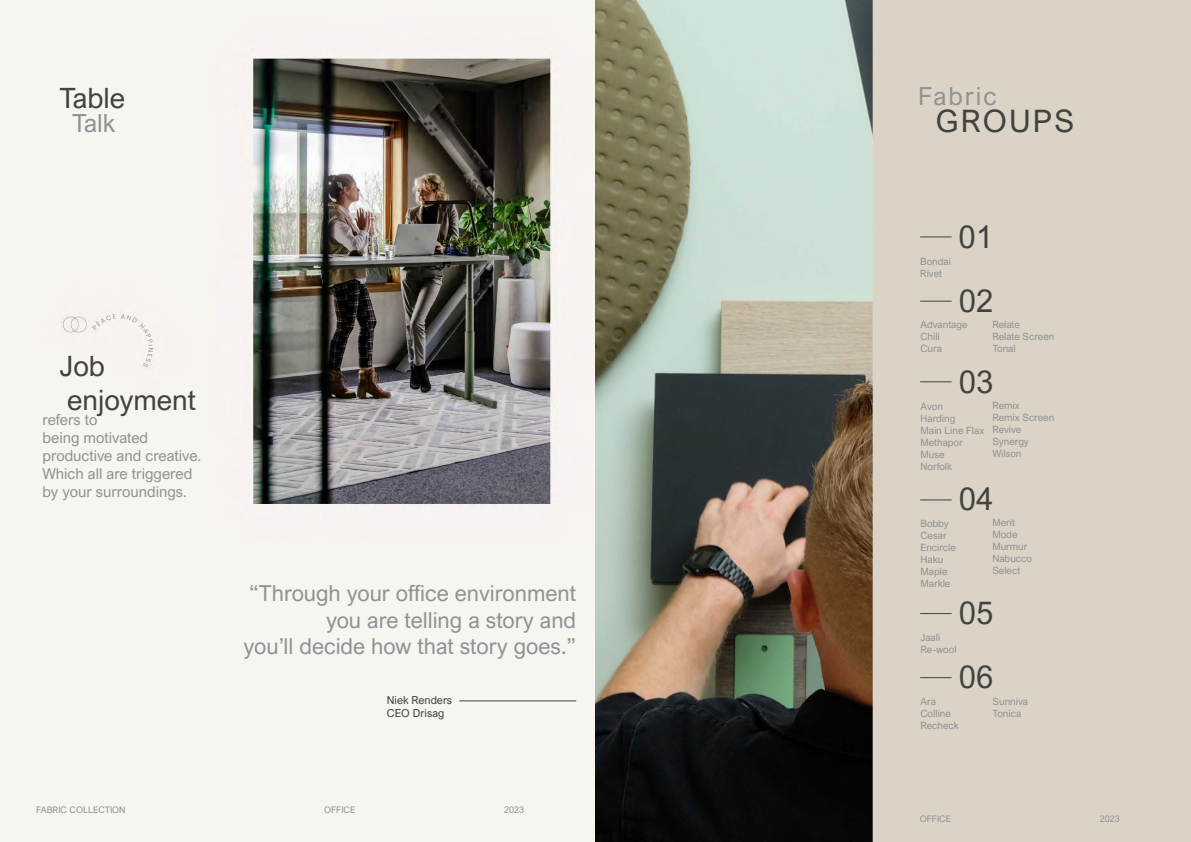
<style>
.page{position:relative;width:1191px;height:842px;background:#fff}
.page>*{position:absolute;margin:0;border:0;box-sizing:border-box;transform-origin:0 0}
.t1{font:31px "Arial Nova";color:#424241}
.t2{font:28px/33.6px "Arial Nova";color:#424241}
.t3{font:25px "Arial Nova";letter-spacing:.065em;color:#919293}
.t4{font:22px/26.4px "Arial Nova";color:#919293;text-align:right}
.t5{font:15px/18px "Arial Nova";color:#919293}
.t6{font:11px/13.2px "Arial Nova";color:#424241}
.t7{font:10px/12px "Arial Nova";color:#919293}
.t8{font:9px "Arial Nova";color:#919293}
</style>
<div class="page">
<img style="left:0;top:0;width:1191px;height:842px">
<hr style="left:920px;top:499px;width:31px;height:1px;background:#424340">
<hr style="left:920px;top:381px;width:31px;height:1px;background:#424340">
<hr style="left:920px;top:301px;width:31px;height:1px;background:#424340">
<hr style="left:920px;top:236px;width:31px;height:1px;background:#424340">
<hr style="left:920px;top:613px;width:31px;height:1px;background:#424340">
<hr style="left:920px;top:677px;width:31px;height:1px;background:#424340">
<hr style="left:459px;top:700px;width:117px;height:1px;background:#424340">
<h2 class="t2" style="left:60px;top:82px;width:67px">Table</h2>
<h3 class="t3" style="left:72px;top:108px;width:45px">Talk</h3>
<h2 class="t2" style="left:60px;top:349px;width:138px">Job enjoyment</h2>
<h3 class="t5" style="left:43px;top:410px;width:160px">refers to<br>being motivated productive and creative.<br>Which all are triggered by your surroundings.</h3>
<h3 class="t4" style="left:243px;top:580px;width:334px">“Through your office environment you are telling a story and<br>you’ll decide how that story goes.”</h3>
<p class="t6" style="left:387px;top:693px;width:67px">Niek Renders<br>CEO Drisag</p>
<p class="t8" style="left:36px;top:804px;width:91px">FABRIC COLLECTION</p>
<p class="t8" style="left:324px;top:804px;width:33px">OFFICE</p>
<p class="t8" style="left:504px;top:804px;width:22px">2023</p>
<h3 class="t3" style="left:918px;top:82px;width:80px">Fabric</h3>
<h1 class="t1" style="left:935px;top:103px;width:140px">GROUPS</h1>
<p class="t7" style="left:920px;top:255px;width:32px">Bondai<br>Rivet</p>
<h1 class="t1" style="left:958px;top:219px;width:36px">01</h1>
<h1 class="t1" style="left:958px;top:283px;width:36px">02</h1>
<p class="t7" style="left:920px;top:319px;width:49px">Advantage<br>Chili<br>Cura</p>
<p class="t7" style="left:992px;top:318px;width:64px">Relate<br>Relate Screen<br>Tonal</p>
<h1 class="t1" style="left:958px;top:364px;width:36px">03</h1>
<p class="t7" style="left:920px;top:400px;width:65px">Avon<br>Harding<br>Main Line Flax<br>Methapor<br>Muse<br>Norfolk</p>
<p class="t7" style="left:992px;top:400px;width:63px">Remix<br>Remix Screen<br>Revive<br>Synergy<br>Wilson</p>
<h1 class="t1" style="left:958px;top:481px;width:36px">04</h1>
<p class="t7" style="left:920px;top:517px;width:37px">Bobby<br>Cesar<br>Encircle<br>Haku<br>Maple<br>Markle</p>
<p class="t7" style="left:992px;top:517px;width:41px">Merit<br>Mode<br>Murmur<br>Nabucco<br>Select</p>
<h1 class="t1" style="left:958px;top:596px;width:36px">05</h1>
<p class="t7" style="left:920px;top:631px;width:38px">Jaali<br>Re-wool</p>
<h1 class="t1" style="left:958px;top:659px;width:36px">06</h1>
<p class="t7" style="left:920px;top:695px;width:40px">Ara<br>Colline<br>Recheck</p>
<p class="t7" style="left:992px;top:695px;width:37px">Sunniva<br>Tonica</p>
<p class="t8" style="left:919px;top:813px;width:33px">OFFICE</p>
<p class="t8" style="left:1099px;top:813px;width:22px">2023</p>
</div>
